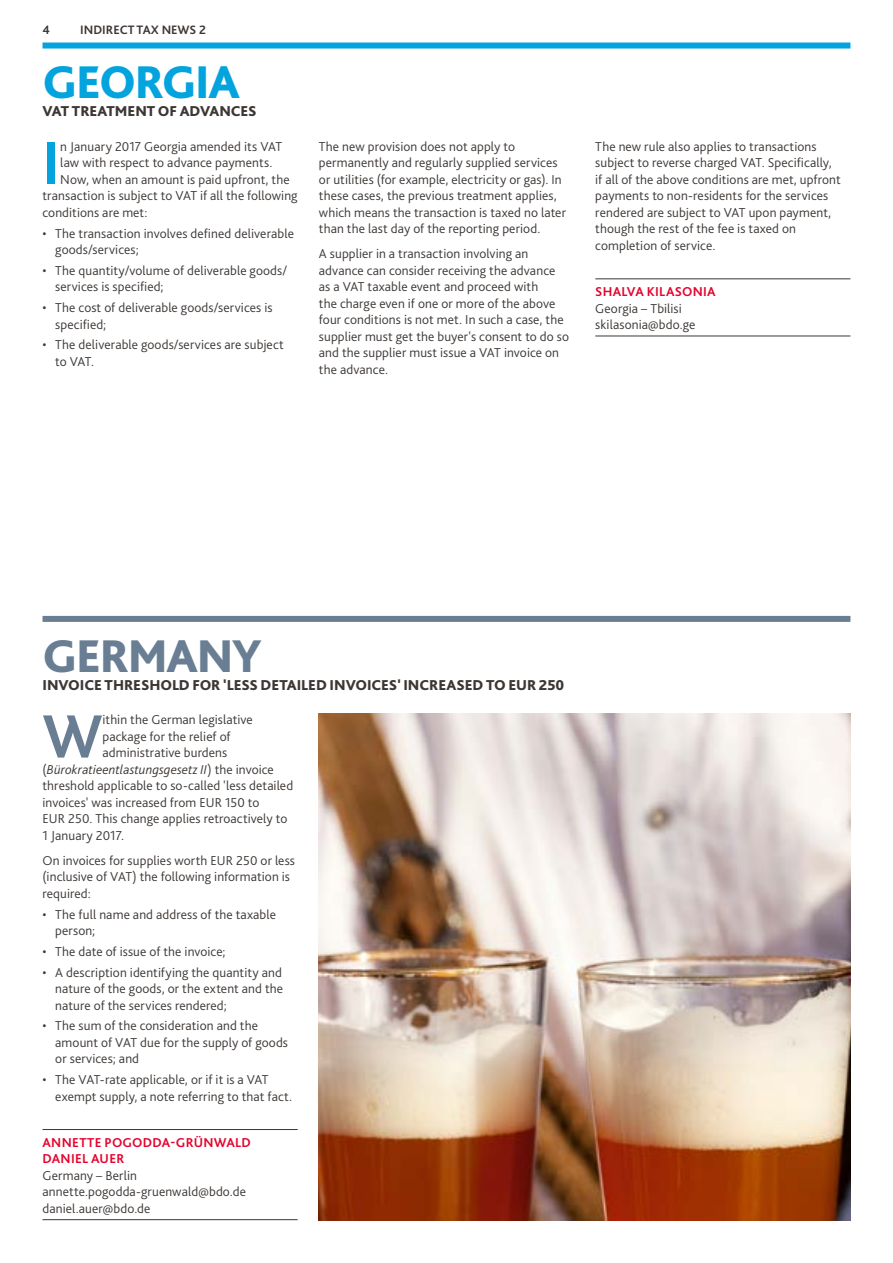
<style>
.page{position:relative;width:893px;height:1263px;background:#fff}
.page>*{position:absolute;margin:0;border:0;box-sizing:border-box;transform-origin:0 0}
.t1{font:700 63.6px "Bliss Pro";color:#03a3de}
.t2{font:700 63.6px "Bliss Pro";color:#697d93}
.t3{font:800 48px "Bliss Pro";letter-spacing:-.025em;color:#697d93}
.t4{font:800 48px "Bliss Pro";letter-spacing:-.03em;color:#03a3de}
.t5{font:800 15px "Bliss Pro";letter-spacing:-.005em;color:#3c3734}
.t6{font:300 13.5px/16.5px "Bliss Pro";letter-spacing:.01em;color:#3c3734}
.t7{font:700 13.5px/16.5px "Bliss Pro";letter-spacing:.02em;color:#e4032e}
.t8{font:italic 300 13.5px "Bliss Pro";letter-spacing:.01em;color:#3c3734}
.t9{font:700 12.75px "Bliss Pro";color:#3c3734}
.s1{font-style:normal}
</style>
<div class="page">
<div style="left:43px;top:43px;width:807px;height:6px;background:#03a3de"></div>
<div style="left:43px;top:616px;width:807px;height:6px;background:#697d93"></div>
<hr style="left:595px;top:278px;width:255px;height:1px;background:#3c3734">
<hr style="left:595px;top:336px;width:255px;height:1px;background:#3c3734">
<hr style="left:43px;top:1129px;width:255px;height:1px;background:#3c3734">
<hr style="left:43px;top:1219px;width:255px;height:1px;background:#3c3734">
<img style="left:319px;top:713px;width:531px;height:508px">
<p class="t9" style="left:43px;top:22px;width:9px">4</p>
<p class="t9" style="left:80px;top:22px;width:127px">INDIRECT TAX NEWS 2</p>
<h2 class="t4" style="left:43px;top:52px;width:199px">GEORGIA</h2>
<p class="t5" style="left:43px;top:102px;width:216px">VAT TREATMENT OF ADVANCES</p>
<h1 class="t1" style="left:43px;top:123px;width:19px">I</h1>
<p class="t6" style="left:60px;top:138px;width:223px">n January 2017 Georgia amended its VAT</p>
<p class="t6" style="left:60px;top:154px;width:214px">law with respect to advance payments.</p>
<p class="t6" style="left:60px;top:171px;width:231px">Now, when an amount is paid upfront, the</p>
<p class="t6" style="left:43px;top:187px;width:257px">transaction is subject to VAT if all the following</p>
<p class="t6" style="left:43px;top:204px;width:107px">conditions are met:</p>
<p class="t6" style="left:55px;top:225px;width:240px;text-indent:-13px">• The transaction involves defined deliverable goods/services;</p>
<p class="t6" style="left:55px;top:262px;width:233px;text-indent:-13px">• The quantity/volume of deliverable goods/ services is specified;</p>
<p class="t6" style="left:55px;top:299px;width:219px;text-indent:-13px">• The cost of deliverable goods/services is specified;</p>
<p class="t6" style="left:55px;top:336px;width:230px;text-indent:-13px">• The deliverable goods/services are subject to VAT.</p>
<p class="t6" style="left:319px;top:138px;width:249px">The new provision does not apply to permanently and regularly supplied services or utilities (for example, electricity or gas). In these cases, the previous treatment applies, which means the transaction is taxed no later than the last day of the reporting period.</p>
<p class="t6" style="left:319px;top:245px;width:252px">A supplier in a transaction involving an advance can consider receiving the advance as a VAT taxable event and proceed with<br>the charge even if one or more of the above four conditions is not met. In such a case, the supplier must get the buyer's consent to do so and the supplier must issue a VAT invoice on the advance.</p>
<p class="t6" style="left:595px;top:138px;width:247px">The new rule also applies to transactions subject to reverse charged VAT. Specifically, if all of the above conditions are met, upfront payments to non-residents for the services rendered are subject to VAT upon payment, though the rest of the fee is taxed on completion of service.</p>
<p class="t7" style="left:595px;top:283px;width:122px">SHALVA KILASONIA</p>
<p class="t6" style="left:595px;top:300px;width:102px">Georgia – Tbilisi skilasonia@bdo.ge</p>
<h2 class="t3" style="left:43px;top:626px;width:221px">GERMANY</h2>
<p class="t5" style="left:43px;top:675px;width:523px">INVOICE THRESHOLD FOR 'LESS DETAILED INVOICES' INCREASED TO EUR 250</p>
<h1 class="t2" style="left:43px;top:697px;width:62px">W</h1>
<p class="t6" style="left:103px;top:711px;width:152px">ithin the German legislative</p>
<p class="t6" style="left:103px;top:728px;width:130px">package for the relief of</p>
<p class="t6" style="left:103px;top:744px;width:126px">administrative burdens</p>
<p class="t8" style="left:43px;top:761px;width:233px"><span class="s1">(</span>Bürokratieentlastungsgesetz II<span class="s1">) the invoice</span></p>
<p class="t6" style="left:43px;top:777px;width:252px">threshold applicable to so-called 'less detailed</p>
<p class="t6" style="left:43px;top:794px;width:218px">invoices' was increased from EUR 150 to</p>
<p class="t6" style="left:43px;top:810px;width:246px">EUR 250. This change applies retroactively to</p>
<p class="t6" style="left:43px;top:827px;width:83px">1 January 2017.</p>
<p class="t6" style="left:43px;top:852px;width:254px">On invoices for supplies worth EUR 250 or less (inclusive of VAT) the following information is required:</p>
<p class="t6" style="left:55px;top:905px;width:222px;text-indent:-13px">• The full name and address of the taxable person;</p>
<p class="t6" style="left:43px;top:943px;width:185px">• The date of issue of the invoice;</p>
<p class="t6" style="left:55px;top:963px;width:229px;text-align:justify;text-indent:-13px">• A description identifying the quantity and nature of the goods, or the extent and the nature of the services rendered;</p>
<p class="t6" style="left:55px;top:1017px;width:234px;text-indent:-13px">• The sum of the consideration and the amount of VAT due for the supply of goods or services; and</p>
<p class="t6" style="left:55px;top:1071px;width:238px;text-indent:-13px">• The VAT-rate applicable, or if it is a VAT exempt supply, a note referring to that fact.</p>
<p class="t7" style="left:43px;top:1134px;width:210px">ANNETTE POGODDA-GRÜNWALD<br>DANIEL AUER</p>
<p class="t6" style="left:43px;top:1167px;width:205px">Germany – Berlin annette.pogodda-gruenwald@bdo.de daniel.auer@bdo.de</p>
</div>
